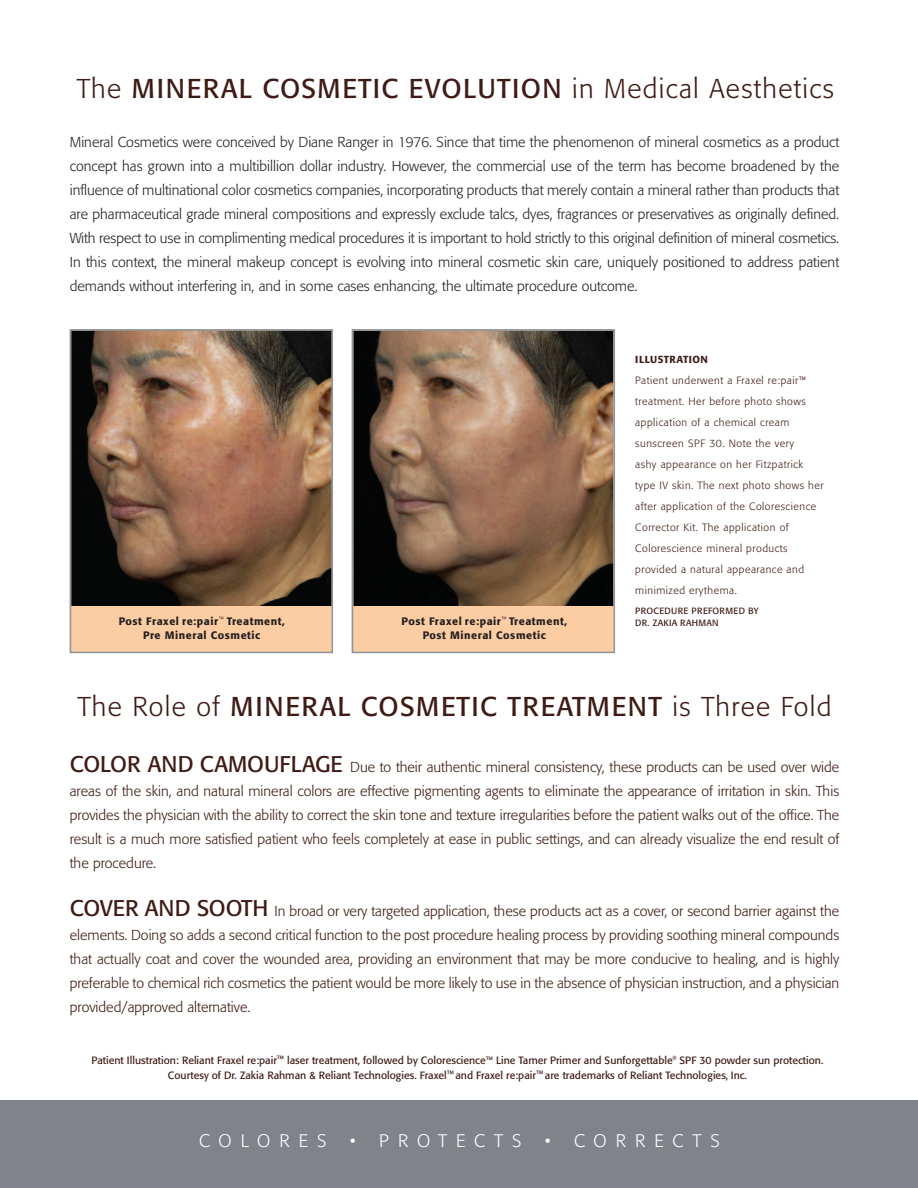
<style>
.page{position:relative;width:918px;height:1188px;background:#fff}
.page>*{position:absolute;margin:0;border:0;box-sizing:border-box;transform-origin:0 0}
.t1{font:27px "Formata";letter-spacing:.05em;color:#3f1b15}
.t2{font:300 18px "Formata";letter-spacing:.5em;color:#fff}
.t3{font:300 14.25px/24px "Formata";color:#3f1b15;text-align:justify}
.t4{font:300 14.25px/24px "Formata";color:#231f20;text-align:justify}
.t5{font:500 10.8px/13.5px "Formata";letter-spacing:.05em;color:#231f20;text-align:center}
.t6{font:300 10.5px/21px "Formata";letter-spacing:.05em;color:#3f1b15}
.t7{font:10.5px/15px "Formata";color:#3f1b15;text-align:center}
.t8{font:500 10.2px "Formata";letter-spacing:.05em;color:#3f1b15}
.t9{font:9px/11.9px "Formata";letter-spacing:.025em;color:#3f1b15}
.s1{font-weight:300}
.s2{font-weight:400;font-size:22.5px}
</style>
<div class="page">
<div style="left:0;top:1100px;width:918px;height:88px;background:#80838a"></div>
<img style="left:355px;top:332px;width:257px;height:274px">
<img style="left:73px;top:332px;width:257px;height:274px">
<div style="left:71px;top:606px;width:261px;height:46px;background:#fccda3"></div>
<div style="left:353px;top:606px;width:261px;height:46px;background:#fccda3"></div>
<div style="left:70px;top:329px;width:263px;height:324px;border:2px solid #939598"></div>
<div style="left:352px;top:329px;width:263px;height:324px;border:2px solid #939598"></div>
<h1 class="t1" style="left:77px;top:77px;width:759px"><span class="s1">The</span> MINERAL COSMETIC EVOLUTION <span class="s1">in Medical Aesthetics</span></h1>
<p class="t4" style="left:70px;top:131px;width:771px">Mineral Cosmetics were conceived by Diane Ranger in 1976. Since that time the phenomenon of mineral cosmetics as a product concept has grown into a multibillion dollar industry. However, the commercial use of the term has become broadened by the influence of multinational color cosmetics companies, incorporating products that merely contain a mineral rather than products that are pharmaceutical grade mineral compositions and expressly exclude talcs, dyes, fragrances or preservatives as originally defined.<br>With respect to use in complimenting medical procedures it is important to hold strictly to this original definition of mineral cosmetics.<br>In this context, the mineral makeup concept is evolving into mineral cosmetic skin care, uniquely positioned to address patient demands without interfering in, and in some cases enhancing, the ultimate procedure outcome.</p>
<p class="t5" style="left:119px;top:616px;width:168px">Post Fraxel re:pair<sup>™</sup> Treatment,<br>Pre Mineral Cosmetic</p>
<p class="t5" style="left:402px;top:616px;width:167px">Post Fraxel re:pair<sup>™</sup> Treatment,<br>Post Mineral Cosmetic</p>
<p class="t8" style="left:635px;top:355px;width:74px">ILLUSTRATION</p>
<p class="t6" style="left:635px;top:371px;width:190px">Patient underwent a Fraxel re:pair™ treatment. Her before photo shows application of a chemical cream sunscreen SPF 30. Note the very<br>ashy appearance on her Fitzpatrick type IV skin. The next photo shows her after application of the Colorescience Corrector Kit. The application of Colorescience mineral products provided a natural appearance and minimized erythema.</p>
<p class="t9" style="left:635px;top:606px;width:125px">PROCEDURE PREFORMED BY<br>DR. ZAKIA RAHMAN</p>
<h1 class="t1" style="left:78px;top:695px;width:755px"><span class="s1">The Role of</span> MINERAL COSMETIC TREATMENT <span class="s1">is Three Fold</span></h1>
<p class="t3" style="left:70px;top:756px;width:771px"><span class="s2">COLOR AND CAMOUFLAGE</span> Due to their authentic mineral consistency, these products can be used over wide areas of the skin, and natural mineral colors are effective pigmenting agents to eliminate the appearance of irritation in skin. This provides the physician with the ability to correct the skin tone and texture irregularities before the patient walks out of the office. The result is a much more satisfied patient who feels completely at ease in public settings, and can already visualize the end result of the procedure.</p>
<p class="t3" style="left:70px;top:900px;width:771px"><span class="s2">COVER AND SOOTH</span> In broad or very targeted application, these products act as a cover, or second barrier against the elements. Doing so adds a second critical function to the post procedure healing process by providing soothing mineral compounds that actually coat and cover the wounded area, providing an environment that may be more conducive to healing, and is highly preferable to chemical rich cosmetics the patient would be more likely to use in the absence of physician instruction, and a physician provided/approved alternative.</p>
<p class="t7" style="left:92px;top:1053px;width:733px">Patient Illustration: Reliant Fraxel re:pair™ laser treatment, followed by Colorescience™ Line Tamer Primer and Sunforgettable<sup>®</sup> SPF 30 powder sun protection.<br>Courtesy of Dr. Zakia Rahman &amp; Reliant Technologies. Fraxel™and Fraxel re:pair™are trademarks of Reliant Technologies, Inc.</p>
<p class="t2" style="left:199px;top:1133px;width:129px">COLORES</p>
<p class="t2" style="left:350px;top:1133px;width:173px">• PROTECTS</p>
<p class="t2" style="left:545px;top:1133px;width:177px">• CORRECTS</p>
</div>
